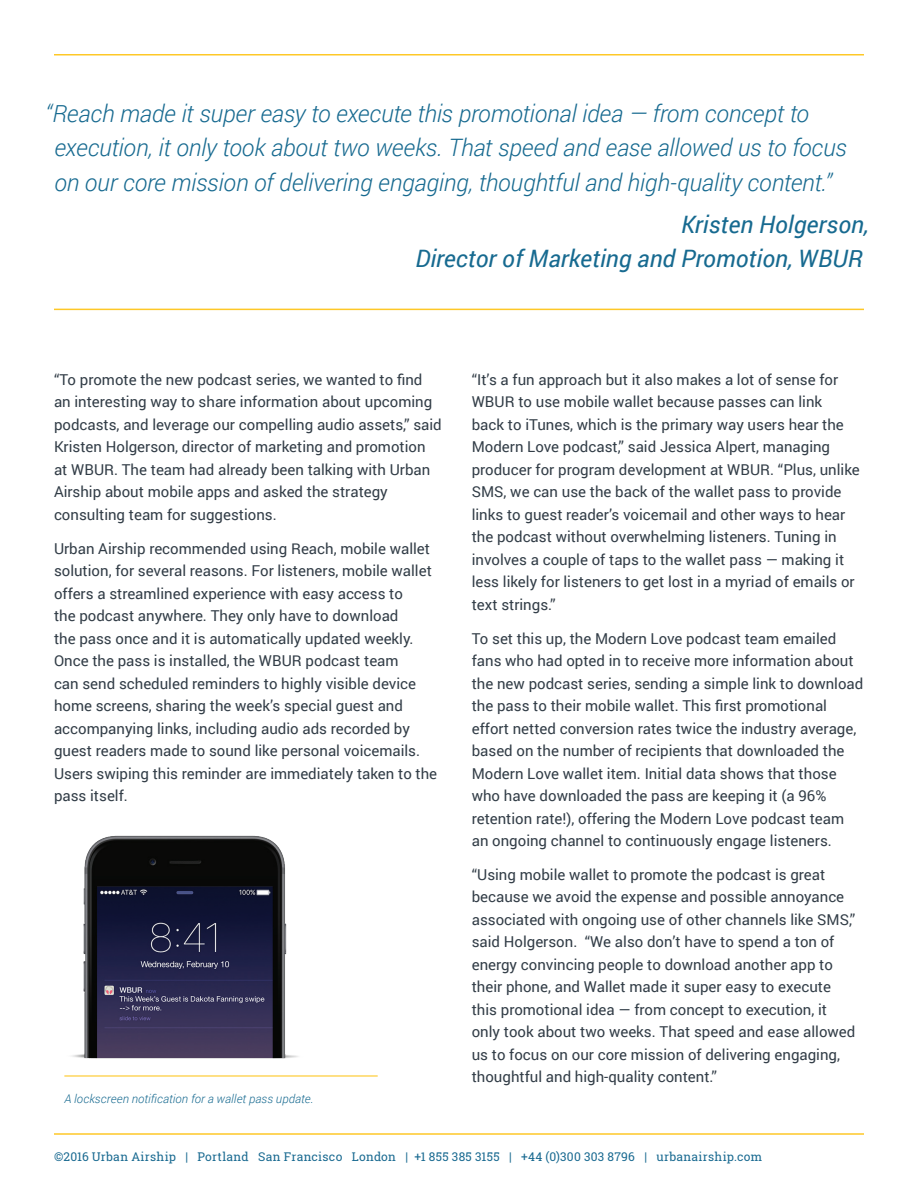
<style>
.page{position:relative;width:918px;height:1188px;background:#fff}
.page>*{position:absolute;margin:0;border:0;box-sizing:border-box;transform-origin:0 0}
.t1{font:italic 300 24px/34.5px "Roboto";letter-spacing:-.01em;color:#176a90}
.t2{font:italic 24px/34.5px "Roboto";color:#176a90;text-align:right}
.t3{font:15px/22.5px "Roboto";color:#323d47}
.t4{font:12px "Roboto Slab";letter-spacing:.02em;color:#186990}
.t5{font:italic 300 12px "Roboto";letter-spacing:.01em;color:#176a90}
</style>
<div class="page">
<hr style="left:54px;top:1133px;width:810px;height:2px;background:#fec827">
<hr style="left:54px;top:309px;width:810px;height:1px;background:#fec827">
<hr style="left:54px;top:54px;width:810px;height:2px;background:#fec827">
<img style="left:72px;top:835px;width:226px;height:224px">
<hr style="left:64px;top:1075px;width:314px;height:2px;background:#fec827">
<p class="t1" style="left:54px;top:95px;width:794px;text-indent:-9px">“Reach made it super easy to execute this promotional idea — from concept to execution, it only took about two weeks. That speed and ease allowed us to focus on our core mission of delivering engaging, thoughtful and high-quality content.”</p>
<h1 class="t2" style="left:416px;top:206px;width:454px">Kristen Holgerson,<br>Director of Marketing and Promotion, WBUR</h1>
<p class="t3" style="left:54px;top:368px;width:389px">“To promote the new podcast series, we wanted to find an interesting way to share information about upcoming podcasts, and leverage our compelling audio assets,” said Kristen Holgerson, director of marketing and promotion at WBUR. The team had already been talking with Urban Airship about mobile apps and asked the strategy consulting team for suggestions.</p>
<p class="t3" style="left:54px;top:536px;width:385px">Urban Airship recommended using Reach, mobile wallet solution, for several reasons. For listeners, mobile wallet offers a streamlined experience with easy access to<br>the podcast anywhere. They only have to download<br>the pass once and it is automatically updated weekly.<br>Once the pass is installed, the WBUR podcast team<br>can send scheduled reminders to highly visible device home screens, sharing the week’s special guest and accompanying links, including audio ads recorded by guest readers made to sound like personal voicemails.<br>Users swiping this reminder are immediately taken to the pass itself.</p>
<p class="t5" style="left:64px;top:1090px;width:251px">A lockscreen notification for a wallet pass update.</p>
<p class="t3" style="left:472px;top:368px;width:390px">“It’s a fun approach but it also makes a lot of sense for WBUR to use mobile wallet because passes can link<br>back to iTunes, which is the primary way users hear the Modern Love podcast,” said Jessica Alpert, managing producer for program development at WBUR. “Plus, unlike SMS, we can use the back of the wallet pass to provide links to guest reader’s voicemail and other ways to hear the podcast without overwhelming listeners. Tuning in involves a couple of taps to the wallet pass — making it less likely for listeners to get lost in a myriad of emails or text strings.”</p>
<p class="t3" style="left:472px;top:626px;width:393px">To set this up, the Modern Love podcast team emailed fans who had opted in to receive more information about the new podcast series, sending a simple link to download the pass to their mobile wallet. This first promotional effort netted conversion rates twice the industry average, based on the number of recipients that downloaded the Modern Love wallet item. Initial data shows that those who have downloaded the pass are keeping it (a 96% retention rate!), offering the Modern Love podcast team an ongoing channel to continuously engage listeners.</p>
<p class="t3" style="left:472px;top:863px;width:385px">“Using mobile wallet to promote the podcast is great because we avoid the expense and possible annoyance associated with ongoing use of other channels like SMS,” said Holgerson. “We also don’t have to spend a ton of energy convincing people to download another app to their phone, and Wallet made it super easy to execute this promotional idea — from concept to execution, it only took about two weeks. That speed and ease allowed us to focus on our core mission of delivering engaging, thoughtful and high-quality content.”</p>
<p class="t4" style="left:54px;top:1149px;width:710px">©2016 Urban Airship | Portland San Francisco London | +1 855 385 3155 | +44 (0)300 303 8796 | urbanairship.com</p>
</div>
